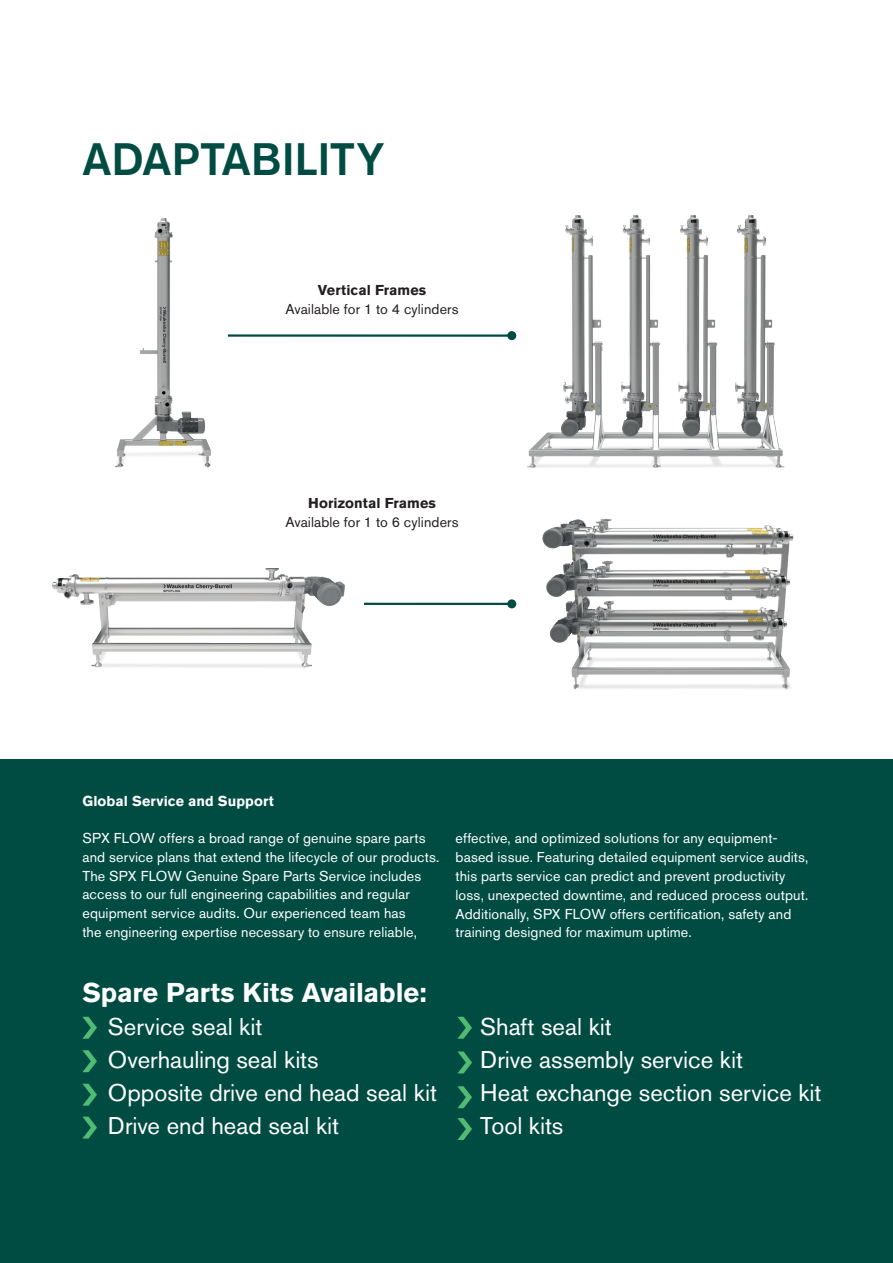
<style>
.page{position:relative;width:893px;height:1263px;background:#fff}
.page>*{position:absolute;margin:0;border:0;box-sizing:border-box;transform-origin:0 0}
.t1{font:500 45px "Akzidenz Grotesk Pro";letter-spacing:-.005em;color:#004c43}
.t2{font:700 27px "Akzidenz Grotesk Pro";letter-spacing:-.01em;color:#fff}
.t3{font:24px/33px "Akzidenz Grotesk Pro";color:#fff}
.t4{font:14.25px/18.8px "Akzidenz Grotesk Pro";letter-spacing:.01em;color:#fff}
.t5{font:14.25px "Akzidenz Grotesk Pro";letter-spacing:.01em;color:#231f20}
.t6{font:700 14.25px "Akzidenz Grotesk Pro";letter-spacing:.005em;color:#231f20}
.t7{font:700 14.25px "Akzidenz Grotesk Pro";letter-spacing:.005em;color:#fff}
</style>
<div class="page">
<div style="left:0;top:759px;width:893px;height:504px;background:#004c43"></div>
<svg style="left:82px;top:1017px;width:15px;height:22px"></svg>
<img style="left:516px;top:215px;width:269px;height:253px">
<img style="left:52px;top:568px;width:293px;height:100px">
<hr style="left:228px;top:334px;width:284px;height:3px;background:#004c43">
<div style="left:507px;top:331px;width:9px;height:9px;background:#004c43;border-radius:50%"></div>
<hr style="left:364px;top:603px;width:148px;height:2px;background:#004c43">
<div style="left:507px;top:599px;width:9px;height:9px;background:#004c43;border-radius:50%"></div>
<img style="left:115px;top:218px;width:96px;height:250px">
<img style="left:542px;top:519px;width:252px;height:171px">
<svg style="left:82px;top:1050px;width:15px;height:22px"></svg>
<svg style="left:82px;top:1084px;width:15px;height:22px"></svg>
<svg style="left:82px;top:1116px;width:15px;height:22px"></svg>
<svg style="left:457px;top:1017px;width:15px;height:22px"></svg>
<svg style="left:457px;top:1051px;width:15px;height:22px"></svg>
<svg style="left:457px;top:1086px;width:15px;height:22px"></svg>
<svg style="left:457px;top:1118px;width:15px;height:22px"></svg>
<h1 class="t1" style="left:83px;top:130px;width:303px">ADAPTABILITY</h1>
<p class="t6" style="left:318px;top:281px;width:110px">Vertical Frames</p>
<p class="t5" style="left:285px;top:300px;width:175px">Available for 1 to 4 cylinders</p>
<p class="t6" style="left:308px;top:494px;width:129px">Horizontal Frames</p>
<p class="t5" style="left:285px;top:513px;width:175px">Available for 1 to 6 cylinders</p>
<p class="t7" style="left:82px;top:791px;width:193px">Global Service and Support</p>
<p class="t4" style="left:82px;top:829px;width:359px">SPX FLOW offers a broad range of genuine spare parts and service plans that extend the lifecycle of our products.<br>The SPX FLOW Genuine Spare Parts Service includes access to our full engineering capabilities and regular equipment service audits. Our experienced team has<br>the engineering expertise necessary to ensure reliable,</p>
<p class="t4" style="left:455px;top:829px;width:355px">effective, and optimized solutions for any equipment&shy;based issue. Featuring detailed equipment service audits, this parts service can predict and prevent productivity loss, unexpected downtime, and reduced process output.<br>Additionally, SPX FLOW offers certification, safety and training designed for maximum uptime.</p>
<h2 class="t2" style="left:82px;top:975px;width:346px">Spare Parts Kits Available:</h2>
<h3 class="t3" style="left:108px;top:1010px;width:331px">Service seal kit<br>Overhauling seal kits<br>Opposite drive end head seal kit<br>Drive end head seal kit</h3>
<h3 class="t3" style="left:480px;top:1010px;width:343px">Shaft seal kit<br>Drive assembly service kit<br>Heat exchange section service kit<br>Tool kits</h3>
</div>
